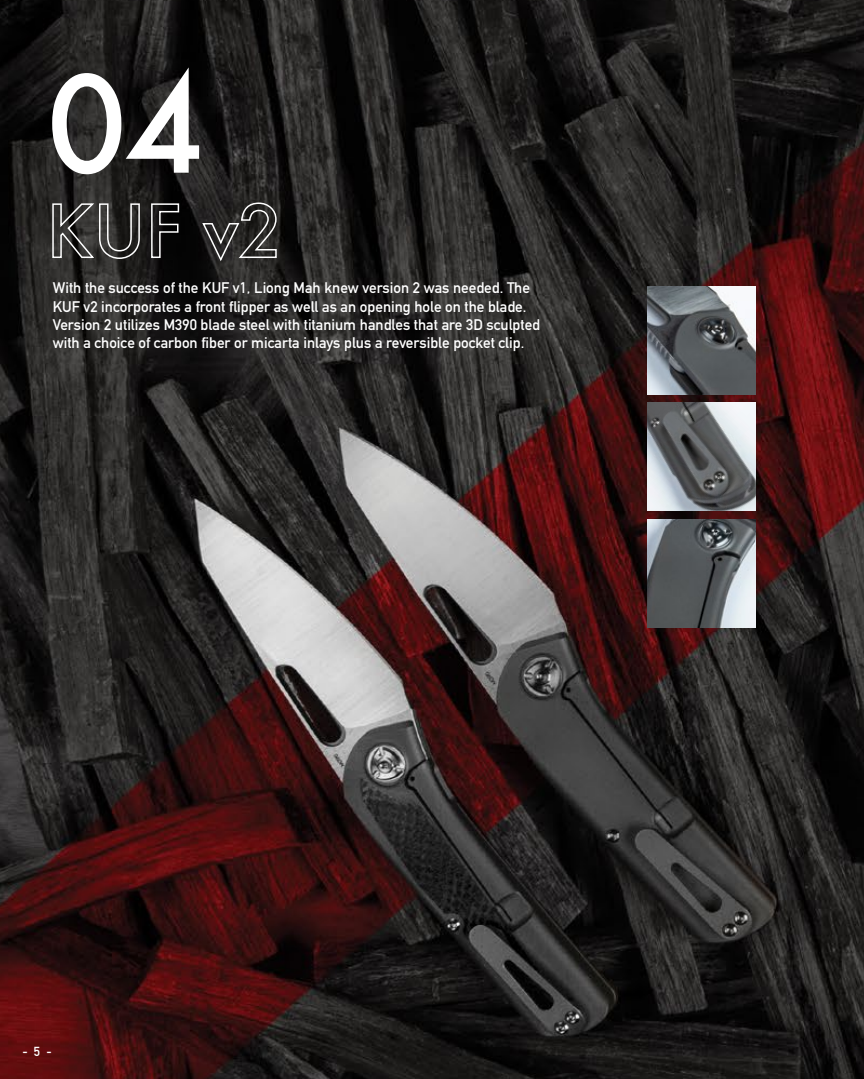
<style>
.page{position:relative;width:864px;height:1079px;background:#fff}
.page>*{position:absolute;margin:0;border:0;box-sizing:border-box;transform-origin:0 0}
.t1{font:500 129.9px "Futura";color:#fff}
.t2{font:700 15.15px/18.1px "DIN Alternate";color:#fff}
.t3{font:700 12.9px "DIN Alternate";color:#fff}
</style>
<div class="page">
<img style="left:0;top:0;width:863px;height:1078px">
<svg style="left:51px;top:203px;width:90px;height:57px;background:#4c4b49"></svg>
<svg style="left:150px;top:203px;width:30px;height:56px;background:#353434"></svg>
<svg style="left:201px;top:202px;width:76px;height:61px;background:#403f3e"></svg>
<img style="left:646px;top:286px;width:109px;height:109px">
<img style="left:646px;top:403px;width:109px;height:108px">
<img style="left:646px;top:519px;width:109px;height:108px">
<svg style="left:549px;top:0;width:284px;height:26px;background:#1b1a19"></svg>
<h1 class="t1" style="left:47px;top:35px;width:159px">04</h1>
<p class="t2" style="left:53px;top:278px;width:488px">With the success of the KUF v1, Liong Mah knew version 2 was needed. The KUF v2 incorporates a front flipper as well as an opening hole on the blade.<br>Version 2 utilizes M390 blade steel with titanium handles that are 3D sculpted with a choice of carbon fiber or micarta inlays plus a reversible pocket clip.</p>
<p class="t3" style="left:22px;top:1041px;width:31px">- 5 -</p>
</div>
